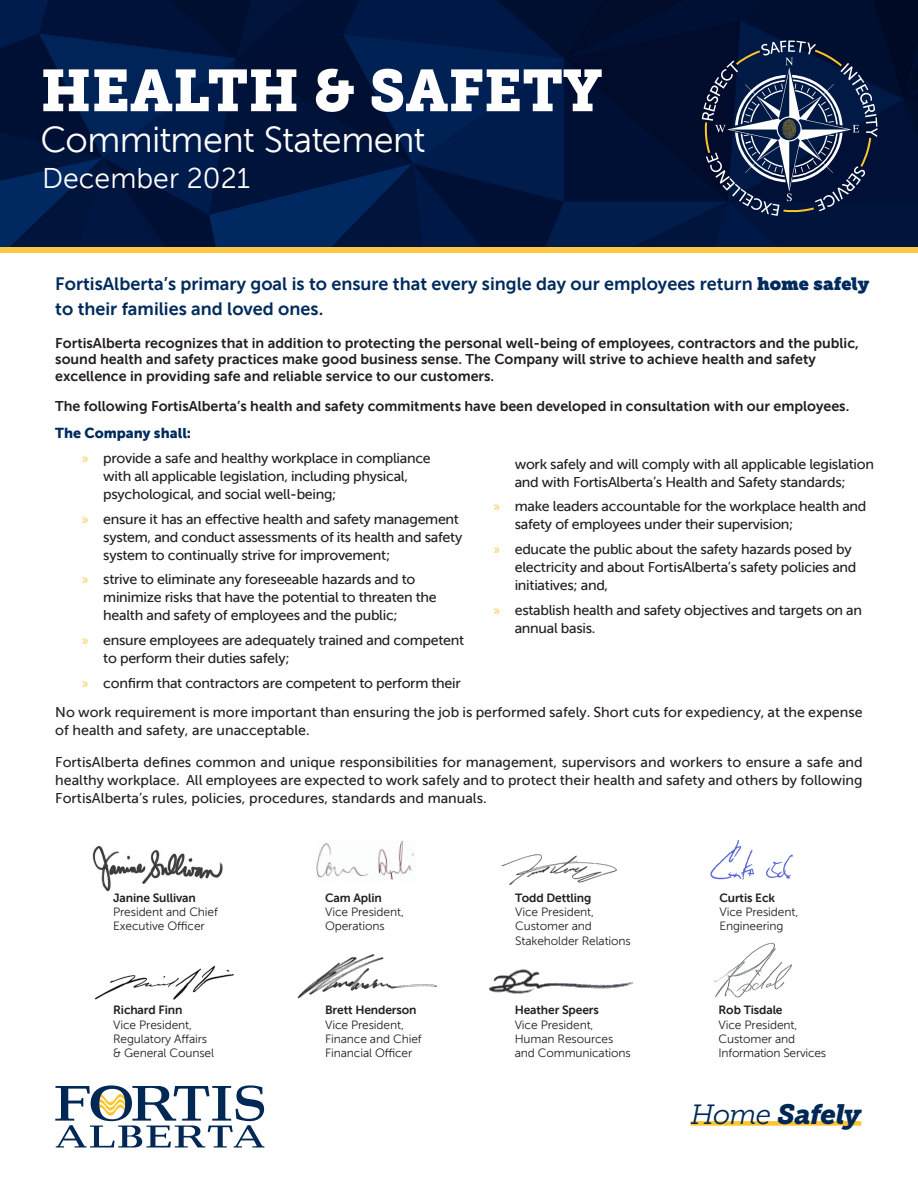
<style>
.page{position:relative;width:918px;height:1188px;background:#fff}
.page>*{position:absolute;margin:0;border:0;box-sizing:border-box;transform-origin:0 0}
.Body{font:58.5px "Museo Slab 900";color:#fff}
.Body-2{font:36px "Museo Sans 300";letter-spacing:-.02em;color:#fff}
.Body-3{font:28.5px "Museo Sans 300";color:#fff}
.t1{font:italic 27.75px "Museo Slab 900";letter-spacing:-.02em;color:#002855}
.t2{font:18px/25.2px "Museo Sans 700";color:#002b5d}
.bold_italic{font:14.25px/18px "Museo Sans 500";letter-spacing:-.02em;color:#231f20}
.bold_italic-2{font:14.25px/16.5px "Museo Sans 700";color:#231f20}
.bold_italic-3{font:14.25px/18px "Museo Sans 500";color:#231f20}
.t3{font:14.25px "Museo Sans 900";color:#002b5d}
.new_sig{font:12px/14.4px "Museo Sans 300";letter-spacing:-.01em;color:#231f20}
.s1{font-family:"Museo Slab"}
.s2{font-family:"Myriad Pro";font-size:15px;color:#fec844}
.s3{font-family:"Museo Sans 700"}
.s4{font-family:"Museo Slab 300"}
</style>
<div class="page">
<svg style="left:55px;top:1085px;width:209px;height:63px"></svg>
<img style="left:714px;top:942px;width:78px;height:55px">
<img style="left:297px;top:954px;width:140px;height:45px">
<img style="left:94px;top:966px;width:140px;height:34px">
<img style="left:488px;top:969px;width:146px;height:25px">
<img style="left:316px;top:841px;width:98px;height:39px">
<img style="left:710px;top:840px;width:83px;height:40px">
<img style="left:501px;top:854px;width:116px;height:31px">
<img style="left:92px;top:845px;width:131px;height:47px">
<svg style="left:0;top:246px;width:918px;height:7px;background:#d9ae43"></svg>
<img style="left:0;top:0;width:918px;height:246px">
<svg style="left:702px;top:41px;width:176px;height:175px;background:#2a3958"></svg>
<div style="left:691px;top:1121px;width:170px;height:5px;background:#ffc52d"></div>
<p class="Body" style="left:40px;top:57px;width:563px">HEALTH &amp; SAFETY</p>
<p class="Body-2" style="left:40px;top:120px;width:387px">Commitment Statement</p>
<p class="Body-3" style="left:42px;top:162px;width:210px">December 2021</p>
<p class="t2" style="left:55px;top:271px;width:816px">FortisAlberta’s primary goal is to ensure that every single day our employees return <span class="s1">home safely </span>to their families and loved ones.</p>
<p class="bold_italic-2" style="left:55px;top:335px;width:805px">FortisAlberta recognizes that in addition to protecting the personal well-being of employees, contractors and the public, sound health and safety practices make good business sense. The Company will strive to achieve health and safety excellence in providing safe and reliable service to our customers.</p>
<p class="bold_italic-2" style="left:55px;top:398px;width:796px">The following FortisAlberta’s health and safety commitments have been developed in consultation with our employees.</p>
<p class="t3" style="left:55px;top:425px;width:137px">The Company shall:</p>
<p class="bold_italic" style="left:103px;top:449px;width:329px;text-indent:-21px"><span class="s2">»</span> provide a safe and healthy workplace in compliance with all applicable legislation, including physical, psychological, and social well-being;</p>
<p class="bold_italic" style="left:103px;top:510px;width:361px;text-indent:-21px"><span class="s2">»</span> ensure it has an effective health and safety management system, and conduct assessments of its health and safety system to continually strive for improvement;</p>
<p class="bold_italic" style="left:103px;top:571px;width:335px;text-indent:-21px"><span class="s2">»</span> strive to eliminate any foreseeable hazards and to minimize risks that have the potential to threaten the health and safety of employees and the public;</p>
<p class="bold_italic" style="left:103px;top:631px;width:362px;text-indent:-21px"><span class="s2">»</span> ensure employees are adequately trained and competent to perform their duties safely;</p>
<p class="bold_italic" style="left:82px;top:674px;width:380px"><span class="s2">»</span> confirm that contractors are competent to perform their</p>
<p class="bold_italic" style="left:515px;top:455px;width:361px">work safely and will comply with all applicable legislation and with FortisAlberta’s Health and Safety standards;</p>
<p class="bold_italic" style="left:515px;top:498px;width:353px;text-indent:-21px"><span class="s2">»</span> make leaders accountable for the workplace health and safety of employees under their supervision;</p>
<p class="bold_italic" style="left:515px;top:540px;width:343px;text-indent:-21px"><span class="s2">»</span> educate the public about the safety hazards posed by electricity and about FortisAlberta’s safety policies and initiatives; and,</p>
<p class="bold_italic" style="left:515px;top:601px;width:349px;text-indent:-21px"><span class="s2">»</span> establish health and safety objectives and targets on an annual basis.</p>
<p class="bold_italic-3" style="left:55px;top:703px;width:809px">No work requirement is more important than ensuring the job is performed safely. Short cuts for expediency, at the expense of health and safety, are unacceptable.</p>
<p class="bold_italic" style="left:55px;top:753px;width:809px;text-align:justify">FortisAlberta defines common and unique responsibilities for management, supervisors and workers to ensure a safe and healthy workplace. All employees are expected to work safely and to protect their health and safety and others by following FortisAlberta’s rules, policies, procedures, standards and manuals.</p>
<p class="new_sig" style="left:113px;top:890px;width:106px"><span class="s3">Janine Sullivan<br></span>President and Chief<br>Executive Officer</p>
<p class="new_sig" style="left:325px;top:890px;width:80px"><span class="s3">Cam Aplin<br></span>Vice President,<br>Operations</p>
<p class="new_sig" style="left:719px;top:890px;width:80px"><span class="s3">Curtis Eck<br></span>Vice President,<br>Engineering</p>
<p class="new_sig" style="left:515px;top:890px;width:117px"><span class="s3">Todd Dettling<br></span>Vice President,<br>Customer and<br>Stakeholder Relations</p>
<p class="new_sig" style="left:113px;top:1003px;width:102px"><span class="s3">Richard Finn<br></span>Vice President,<br>Regulatory Affairs &amp; General Counsel</p>
<p class="new_sig" style="left:325px;top:1003px;width:98px"><span class="s3">Brett Henderson<br></span>Vice President,<br>Finance and Chief<br>Financial Officer</p>
<p class="new_sig" style="left:515px;top:1003px;width:118px"><span class="s3">Heather Speers<br></span>Vice President,<br>Human Resources and Communications</p>
<p class="new_sig" style="left:719px;top:1003px;width:109px"><span class="s3">Rob Tisdale<br></span>Vice President,<br>Customer and<br>Information Services</p>
<p class="t1" style="left:691px;top:1098px;width:172px"><span class="s4">Home</span> Safely</p>
</div>
